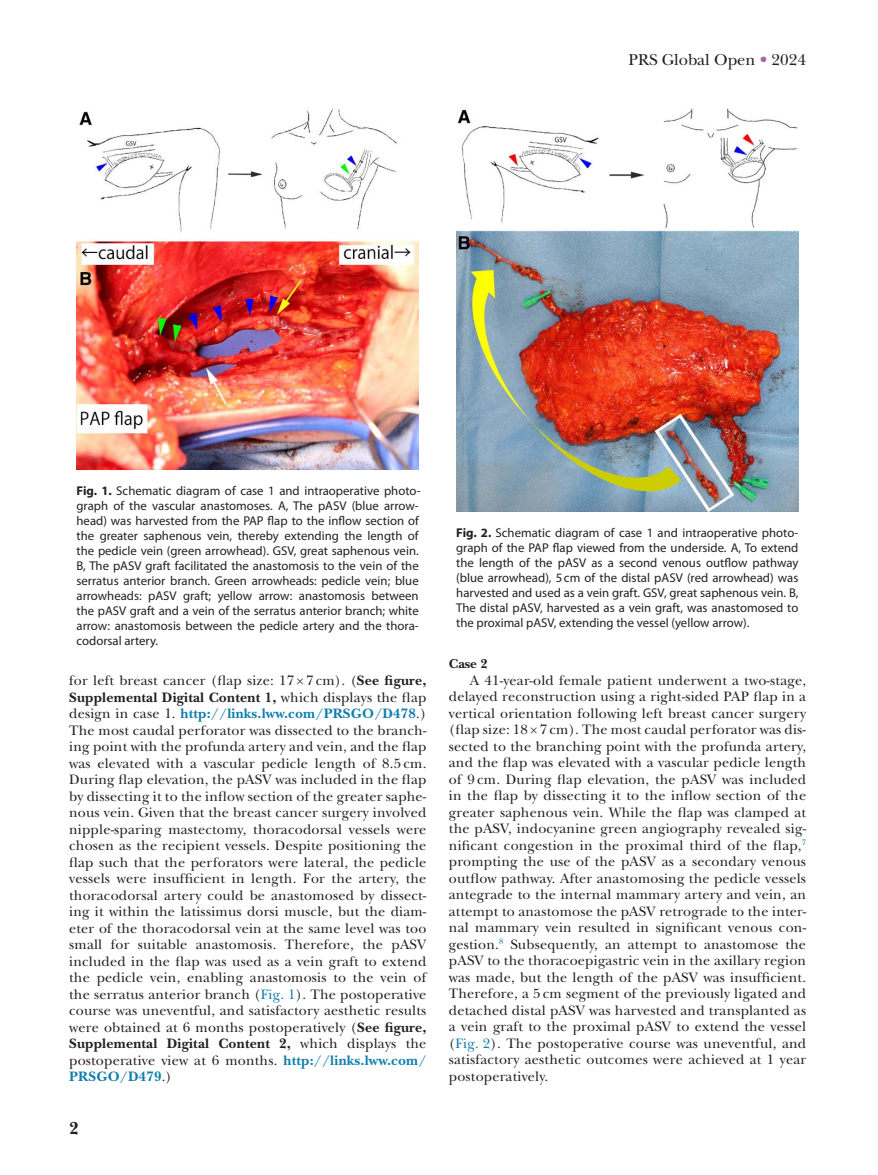
<style>
.page{position:relative;width:878px;height:1175px;background:#fff}
.page>*{position:absolute;margin:0;border:0;box-sizing:border-box;transform-origin:0 0}
.t1{font:700 18px "New Baskerville Std";color:#231f20}
.t2{font:16.5px "New Baskerville Std";color:#231f20}
.t3{font:14.25px/16.5px "New Baskerville Std";letter-spacing:.015em;color:#231f20;text-align:justify}
.t4{font:700 13.5px "New Baskerville Std";color:#231f20}
.t5{font:12.75px/15px "Myriad Pro";color:#231f20}
.s1{color:#a866aa}
.s2{font-weight:700}
.s3{font-weight:700;color:#0f7eac}
.s4{color:#0f7eac}
</style>
<div class="page">
<img style="left:76px;top:109px;width:342px;height:360px">
<img style="left:456px;top:108px;width:342px;height:403px">
<p class="t2" style="left:628px;top:50px;width:179px">PRS Global Open <span class="s1">•</span> 2024</p>
<p class="t5" style="left:76px;top:483px;width:345px"><span class="s2">Fig. 1.</span> Schematic diagram of case 1 and intraoperative photo&shy;graph of the vascular anastomoses. A, The pASV (blue arrow&shy;head) was harvested from the PAP</p>
<p class="t5" style="left:76px;top:513px;width:344px;text-align:justify;text-indent:191px">flap to the inflow section of the greater saphenous vein, thereby extending the length of the pedicle vein (green arrowhead). GSV, great saphenous vein.<br>B, The pASV graft facilitated the anastomosis to the vein of the serratus anterior branch. Green arrowheads: pedicle vein; blue arrowheads: pASV graft; yellow arrow: anastomosis between the pASV graft and a vein of the serratus anterior branch; white arrow: anastomosis between the pedicle artery and the thora&shy;codorsal artery.</p>
<p class="t3" style="left:69px;top:672px;width:359px">for left breast cancer (flap size: 17 × 7 cm). (<span class="s2">See figure, Supplemental Digital Content 1,</span> which displays the flap design in case 1. <span class="s3">http://links.lww.com/PRSGO/D478</span>.)<br>The most caudal perforator was dissected to the branch&shy;ing point with the profunda artery and vein, and the flap was elevated with a vascular pedicle length of 8.5 cm.<br>During flap elevation, the pASV was included in the flap by dissecting it to the inflow section of the greater saphe&shy;nous vein. Given that the breast cancer surgery involved nipple-sparing mastectomy, thoracodorsal vessels were chosen as the recipient vessels. Despite positioning the flap such that the perforators were lateral, the pedicle vessels were insufficient in length. For the artery, the thoracodorsal artery could be anastomosed by dissect&shy;ing it within the latissimus dorsi muscle, but the diam&shy;eter of the thoracodorsal vein at the same level was too small for suitable anastomosis. Therefore, the pASV included in the flap was used as a vein graft to extend the pedicle vein, enabling anastomosis to the vein of the serratus anterior branch (<span class="s4">Fig. 1</span>). The postoperative course was uneventful, and satisfactory aesthetic results were obtained at 6 months postoperatively (<span class="s2">See figure, Supplemental Digital Content 2,</span> which displays the postoperative view at 6 months. <span class="s3">http://links.lww.com/ PRSGO/D479</span>.)</p>
<p class="t1" style="left:69px;top:1118px;width:11px">2</p>
<p class="t5" style="left:456px;top:525px;width:344px"><span class="s2">Fig. 2.</span> Schematic diagram of case 1 and intraoperative photo&shy;graph of the PAP</p>
<p class="t5" style="left:456px;top:540px;width:344px;text-align:justify;text-indent:97px">flap viewed from the underside. A, To extend the length of the pASV as a second venous outflow pathway (blue arrowhead), 5cm of the distal pASV (red arrowhead) was harvested and used as a vein graft. GSV, great saphenous vein. B, The distal pASV, harvested as a vein graft, was anastomosed to the proximal pASV, extending the vessel (yellow arrow).</p>
<p class="t4" style="left:449px;top:656px;width:40px">Case 2</p>
<p class="t3" style="left:449px;top:672px;width:359px;text-indent:21px">A 41-year-old female patient underwent a two-stage, delayed reconstruction using a right-sided PAP flap in a vertical orientation following left breast cancer surgery (flap size: 18 × 7 cm). The most caudal perforator was dis&shy;sected to the branching point with the profunda artery, and the flap was elevated with a vascular pedicle length of 9 cm. During flap elevation, the pASV was included in the flap by dissecting it to the inflow section of the greater saphenous vein. While the flap was clamped at the pASV, indocyanine green angiography revealed sig&shy;nificant congestion in the proximal third of the flap,<sup>7 </sup>prompting the use of the pASV as a secondary venous outflow pathway. After anastomosing the pedicle vessels antegrade to the internal mammary artery and vein, an attempt to anastomose the pASV retrograde to the inter&shy;nal mammary vein resulted in significant venous con&shy;gestion.<sup>8</sup> Subsequently, an attempt to anastomose the pASV to the thoracoepigastric vein in the axillary region was made, but the length of the pASV was insufficient.<br>Therefore, a 5 cm segment of the previously ligated and detached distal pASV was harvested and transplanted as a vein graft to the proximal pASV to extend the vessel (<span class="s4">Fig. 2</span>). The postoperative course was uneventful, and satisfactory aesthetic outcomes were achieved at 1 year postoperatively.</p>
</div>
